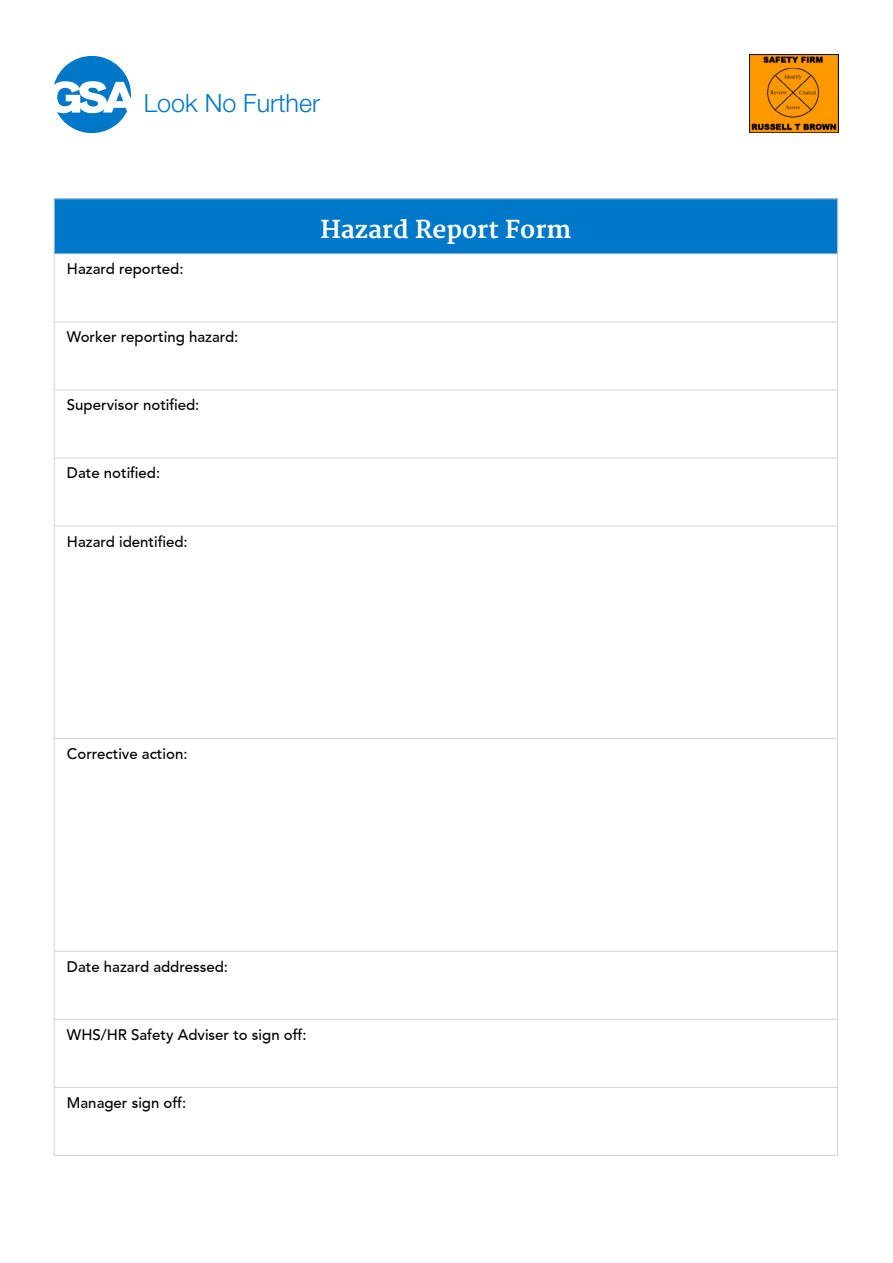
<style>
.page{position:relative;width:893px;height:1263px;background:#fff}
.page>*{position:absolute;margin:0;border:0;box-sizing:border-box;transform-origin:0 0}
.t1{font:300 25.05px "Helvetica Neue LT Std";color:#0078c9}
.t2{font:700 24px "Merriweather";color:#fff}
.t3{font:500 15px "Avenir";color:#000}
</style>
<div class="page">
<svg style="left:54px;top:56px;width:77px;height:77px"></svg>
<img style="left:749px;top:54px;width:90px;height:78px">
<div style="left:54px;top:199px;width:784px;height:55px;background:#0078c9"></div>
<hr style="left:54px;top:198px;width:784px;height:1px;background:#d1d3d4">
<hr style="left:54px;top:199px;width:1px;height:55px;background:#d1d3d4">
<hr style="left:837px;top:199px;width:1px;height:55px;background:#d1d3d4">
<hr style="left:54px;top:254px;width:784px;height:1px;background:#d1d3d4">
<hr style="left:54px;top:254px;width:1px;height:68px;background:#d1d3d4">
<hr style="left:837px;top:254px;width:1px;height:68px;background:#d1d3d4">
<hr style="left:54px;top:322px;width:784px;height:1px;background:#d1d3d4">
<hr style="left:54px;top:322px;width:1px;height:68px;background:#d1d3d4">
<hr style="left:837px;top:322px;width:1px;height:68px;background:#d1d3d4">
<hr style="left:54px;top:390px;width:784px;height:1px;background:#d1d3d4">
<hr style="left:54px;top:390px;width:1px;height:68px;background:#d1d3d4">
<hr style="left:837px;top:390px;width:1px;height:68px;background:#d1d3d4">
<hr style="left:54px;top:458px;width:784px;height:1px;background:#d1d3d4">
<hr style="left:54px;top:458px;width:1px;height:68px;background:#d1d3d4">
<hr style="left:837px;top:458px;width:1px;height:68px;background:#d1d3d4">
<hr style="left:54px;top:526px;width:784px;height:1px;background:#d1d3d4">
<hr style="left:54px;top:526px;width:1px;height:212px;background:#d1d3d4">
<hr style="left:837px;top:526px;width:1px;height:212px;background:#d1d3d4">
<hr style="left:54px;top:738px;width:784px;height:1px;background:#d1d3d4">
<hr style="left:54px;top:739px;width:1px;height:212px;background:#d1d3d4">
<hr style="left:837px;top:739px;width:1px;height:212px;background:#d1d3d4">
<hr style="left:54px;top:951px;width:784px;height:1px;background:#d1d3d4">
<hr style="left:54px;top:951px;width:1px;height:68px;background:#d1d3d4">
<hr style="left:837px;top:951px;width:1px;height:68px;background:#d1d3d4">
<hr style="left:54px;top:1019px;width:784px;height:1px;background:#d1d3d4">
<hr style="left:54px;top:1019px;width:1px;height:68px;background:#d1d3d4">
<hr style="left:837px;top:1019px;width:1px;height:68px;background:#d1d3d4">
<hr style="left:54px;top:1087px;width:784px;height:1px;background:#d1d3d4">
<hr style="left:54px;top:1087px;width:1px;height:68px;background:#d1d3d4">
<hr style="left:837px;top:1087px;width:1px;height:68px;background:#d1d3d4">
<hr style="left:54px;top:1155px;width:784px;height:1px;background:#d1d3d4">
<h1 class="t1" style="left:144px;top:88px;width:178px">Look No Further</h1>
<p class="t3" style="left:67px;top:260px;width:118px">Hazard reported:</p>
<p class="t3" style="left:67px;top:329px;width:173px">Worker reporting hazard:</p>
<p class="t3" style="left:67px;top:397px;width:134px">Supervisor notified:</p>
<p class="t3" style="left:67px;top:465px;width:95px">Date notified:</p>
<p class="t3" style="left:67px;top:533px;width:122px">Hazard identified:</p>
<h2 class="t2" style="left:320px;top:215px;width:252px">Hazard Report Form</h2>
<p class="t3" style="left:67px;top:745px;width:122px">Corrective action:</p>
<p class="t3" style="left:67px;top:958px;width:163px">Date hazard addressed:</p>
<p class="t3" style="left:67px;top:1026px;width:241px">WHS/HR Safety Adviser to sign off:</p>
<p class="t3" style="left:67px;top:1094px;width:121px">Manager sign off:</p>
</div>
